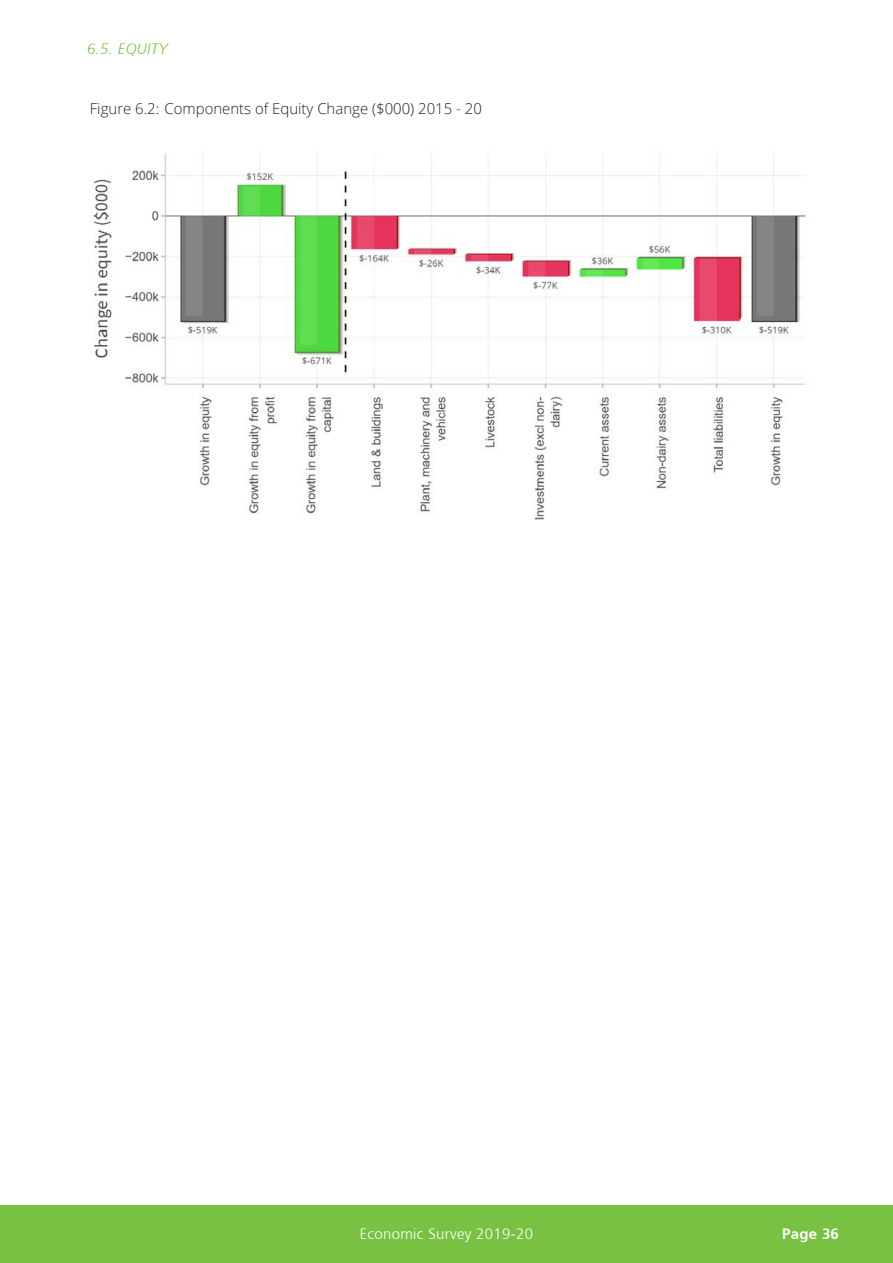
<style>
.page{position:relative;width:893px;height:1263px;background:#fff}
.page>*{position:absolute;margin:0;border:0;box-sizing:border-box;transform-origin:0 0}
.t1{font:300 15px "Open Sans";color:#231f20}
.t2{font:300 15px "Frutiger";letter-spacing:.02em;color:#fff}
.t3{font:italic 300 15px "Frutiger";letter-spacing:.02em;color:#79c142}
.t4{font:700 15px "Frutiger";letter-spacing:.02em;color:#fff}
</style>
<div class="page">
<div style="left:0;top:1205px;width:893px;height:58px;background:#79c142"></div>
<img style="left:90px;top:153px;width:716px;height:367px">
<p class="t3" style="left:87px;top:41px;width:82px">6.5. EQUITY</p>
<p class="t1" style="left:90px;top:98px;width:394px">Figure 6.2: Components of Equity Change ($000) 2015 - 20</p>
<p class="t2" style="left:360px;top:1225px;width:175px">Economic Survey 2019-20</p>
<p class="t4" style="left:782px;top:1225px;width:58px">Page 36</p>
</div>
